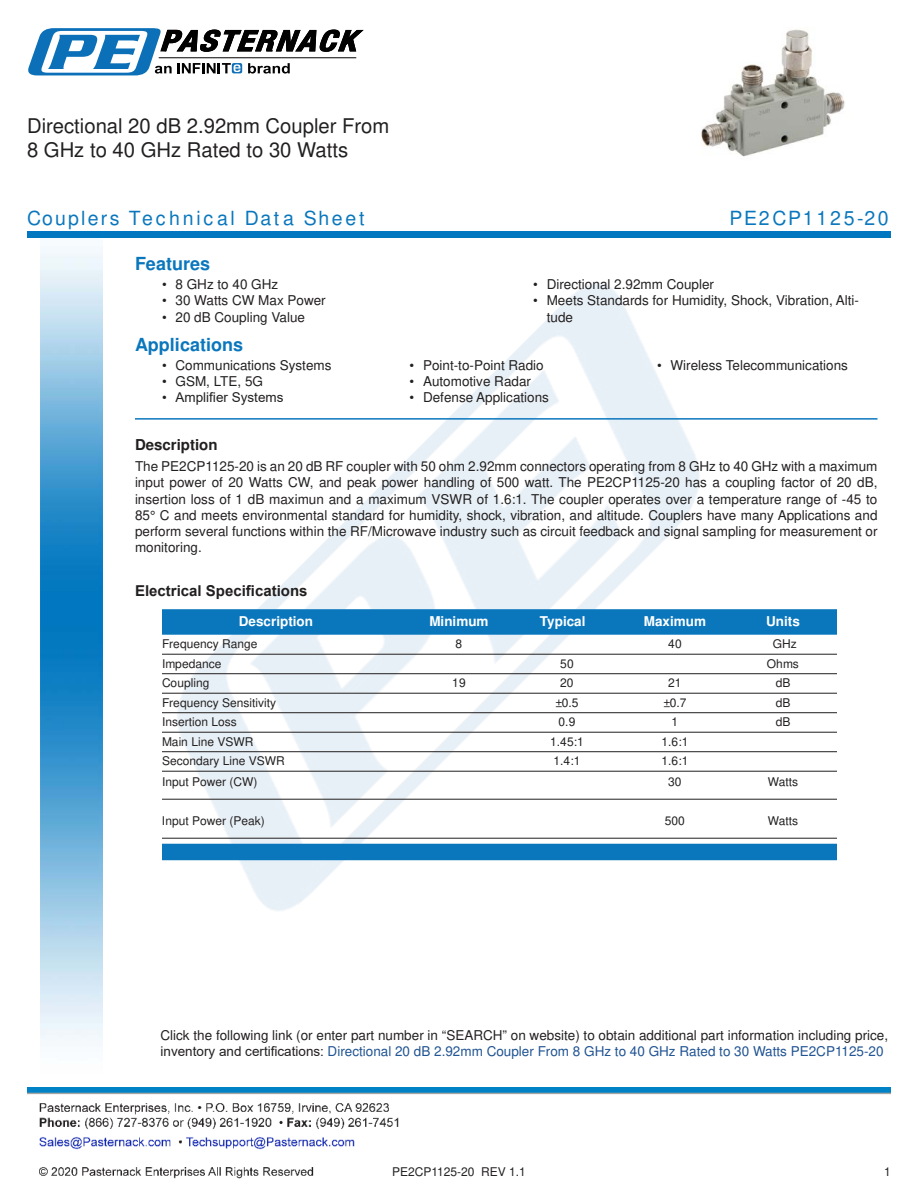
<style>
.page{position:relative;width:918px;height:1188px;background:#fff}
.page>*{position:absolute;margin:0;border:0;box-sizing:border-box;transform-origin:0 0}
.t1{font:20.25px/24.3px "Arial";color:#221f1f}
.t2{font:900 19.5px "Arial";letter-spacing:.14em;color:#0a77bd}
.t3{font:700 18px "Arial";color:#0a77bd}
.t4{font:700 15px "Arial";color:#221f1f}
.t5{font:13.5px/16.2px "Arial";color:#221f1f}
.t6{font:700 13.5px "Arial";color:#fff}
.t7{font:12px "Arial";color:#221f1f}
.s1{color:#1f5392}
</style>
<div class="page">
<img style="left:39px;top:1103px;width:360px;height:76px">
<img style="left:102px;top:246px;width:719px;height:724px">
<img style="left:27px;top:1088px;width:864px;height:7px">
<img style="left:40px;top:237px;width:62px;height:804px">
<div style="left:27px;top:231px;width:864px;height:6px;background:#0177c0"></div>
<svg style="left:28px;top:28px;width:336px;height:47px"></svg>
<hr style="left:135px;top:418px;width:743px;height:2px;background:#0a77bd">
<div style="left:162px;top:609px;width:675px;height:26px;background:#0a77bd"></div>
<hr style="left:162px;top:654px;width:675px;height:1px;background:#221f1f">
<hr style="left:162px;top:673px;width:675px;height:1px;background:#221f1f">
<hr style="left:162px;top:693px;width:675px;height:1px;background:#221f1f">
<hr style="left:162px;top:712px;width:675px;height:1px;background:#221f1f">
<hr style="left:162px;top:732px;width:675px;height:1px;background:#221f1f">
<hr style="left:162px;top:751px;width:675px;height:1px;background:#221f1f">
<hr style="left:162px;top:771px;width:675px;height:1px;background:#221f1f">
<hr style="left:162px;top:799px;width:675px;height:1px;background:#221f1f">
<hr style="left:162px;top:838px;width:675px;height:1px;background:#221f1f">
<div style="left:162px;top:844px;width:675px;height:16px;background:#0a77bd"></div>
<img style="left:701px;top:29px;width:144px;height:128px">
<h1 class="t1" style="left:27px;top:115px;width:364px">Directional 20 dB 2.92mm Coupler From<br>8 GHz to 40 GHz Rated to 30 Watts</h1>
<h2 class="t2" style="left:27px;top:210px;width:339px">Couplers Technical Data Sheet</h2>
<h2 class="t2" style="left:730px;top:210px;width:161px">PE2CP1125-20</h2>
<h3 class="t3" style="left:135px;top:256px;width:77px">Features</h3>
<p class="t5" style="left:162px;top:278px;width:118px">• 8 GHz to 40 GHz</p>
<p class="t5" style="left:162px;top:294px;width:165px">• 30 Watts CW Max Power</p>
<p class="t5" style="left:162px;top:310px;width:145px">• 20 dB Coupling Value</p>
<h3 class="t3" style="left:135px;top:338px;width:110px">Applications</h3>
<p class="t5" style="left:162px;top:358px;width:171px">• Communications Systems</p>
<p class="t5" style="left:162px;top:374px;width:103px">• GSM, LTE, 5G</p>
<p class="t5" style="left:162px;top:390px;width:123px">• Ampli昀椀er Systems</p>
<p class="t5" style="left:533px;top:278px;width:182px">• Directional 2.92mm Coupler</p>
<p class="t5" style="left:547px;top:294px;width:314px;text-indent:-14px">• Meets Standards for Humidity, Shock, Vibration, Alti&shy;tude</p>
<p class="t5" style="left:410px;top:358px;width:136px">• Point-to-Point Radio</p>
<p class="t5" style="left:410px;top:374px;width:123px">• Automotive Radar</p>
<p class="t5" style="left:410px;top:390px;width:141px">• Defense Applications</p>
<p class="t5" style="left:657px;top:358px;width:193px">• Wireless Telecommunications</p>
<p class="t4" style="left:135px;top:438px;width:84px">Description</p>
<p class="t5" style="left:135px;top:460px;width:744px;text-align:justify">The PE2CP1125-20 is an 20 dB RF coupler with 50 ohm 2.92mm connectors operating from 8 GHz to 40 GHz with a maximum input power of 20 Watts CW, and peak power handling of 500 watt. The PE2CP1125-20 has a coupling factor of 20 dB, insertion loss of 1 dB maximun and a maximum VSWR of 1.6:1. The coupler operates over a temperature range of -45 to 85° C and meets environmental standard for humidity, shock, vibration, and altitude. Couplers have many Applications and perform several functions within the RF/Microwave industry such as circuit feedback and signal sampling for measurement or monitoring.</p>
<p class="t4" style="left:135px;top:581px;width:174px">Electrical Speci昀椀cations</p>
<p class="t6" style="left:239px;top:616px;width:76px">Description</p>
<p class="t6" style="left:429px;top:616px;width:61px">Minimum</p>
<p class="t6" style="left:540px;top:616px;width:47px">Typical</p>
<p class="t6" style="left:644px;top:616px;width:64px">Maximum</p>
<p class="t6" style="left:766px;top:616px;width:35px">Units</p>
<p class="t7" style="left:162px;top:639px;width:97px">Frequency Range</p>
<p class="t7" style="left:456px;top:639px;width:8px">8</p>
<p class="t7" style="left:668px;top:639px;width:15px">40</p>
<p class="t7" style="left:773px;top:639px;width:25px">GHz</p>
<p class="t7" style="left:162px;top:659px;width:61px">Impedance</p>
<p class="t7" style="left:560px;top:659px;width:15px">50</p>
<p class="t7" style="left:767px;top:659px;width:34px">Ohms</p>
<p class="t7" style="left:162px;top:678px;width:49px">Coupling</p>
<p class="t7" style="left:452px;top:678px;width:15px">19</p>
<p class="t7" style="left:560px;top:678px;width:15px">20</p>
<p class="t7" style="left:668px;top:678px;width:15px">21</p>
<p class="t7" style="left:776px;top:678px;width:16px">dB</p>
<p class="t7" style="left:162px;top:698px;width:116px">Frequency Sensitivity</p>
<p class="t7" style="left:555px;top:698px;width:25px">±0.5</p>
<p class="t7" style="left:663px;top:698px;width:25px">±0.7</p>
<p class="t7" style="left:776px;top:698px;width:16px">dB</p>
<p class="t7" style="left:162px;top:717px;width:76px">Insertion Loss</p>
<p class="t7" style="left:559px;top:717px;width:18px">0.9</p>
<p class="t7" style="left:672px;top:717px;width:8px">1</p>
<p class="t7" style="left:776px;top:717px;width:16px">dB</p>
<p class="t7" style="left:162px;top:737px;width:93px">Main Line VSWR</p>
<p class="t7" style="left:550px;top:737px;width:35px">1.45:1</p>
<p class="t7" style="left:662px;top:737px;width:28px">1.6:1</p>
<p class="t7" style="left:162px;top:756px;width:124px">Secondary Line VSWR</p>
<p class="t7" style="left:554px;top:756px;width:28px">1.4:1</p>
<p class="t7" style="left:662px;top:756px;width:28px">1.6:1</p>
<p class="t7" style="left:162px;top:777px;width:97px">Input Power (CW)</p>
<p class="t7" style="left:668px;top:777px;width:15px">30</p>
<p class="t7" style="left:768px;top:777px;width:32px">Watts</p>
<p class="t7" style="left:162px;top:816px;width:104px">Input Power (Peak)</p>
<p class="t7" style="left:665px;top:816px;width:22px">500</p>
<p class="t7" style="left:768px;top:816px;width:32px">Watts</p>
<p class="t5" style="left:160px;top:1029px;width:729px">Click the following link (or enter part number in “SEARCH” on website) to obtain additional part information including price, inventory and certi昀椀cations: <span class="s1">Directional 20 dB 2.92mm Coupler From 8 GHz to 40 GHz Rated to 30 Watts PE2CP1125-20</span></p>
<p class="t7" style="left:392px;top:1167px;width:135px">PE2CP1125-20 REV 1.1</p>
<p class="t7" style="left:884px;top:1167px;width:8px">1</p>
</div>
